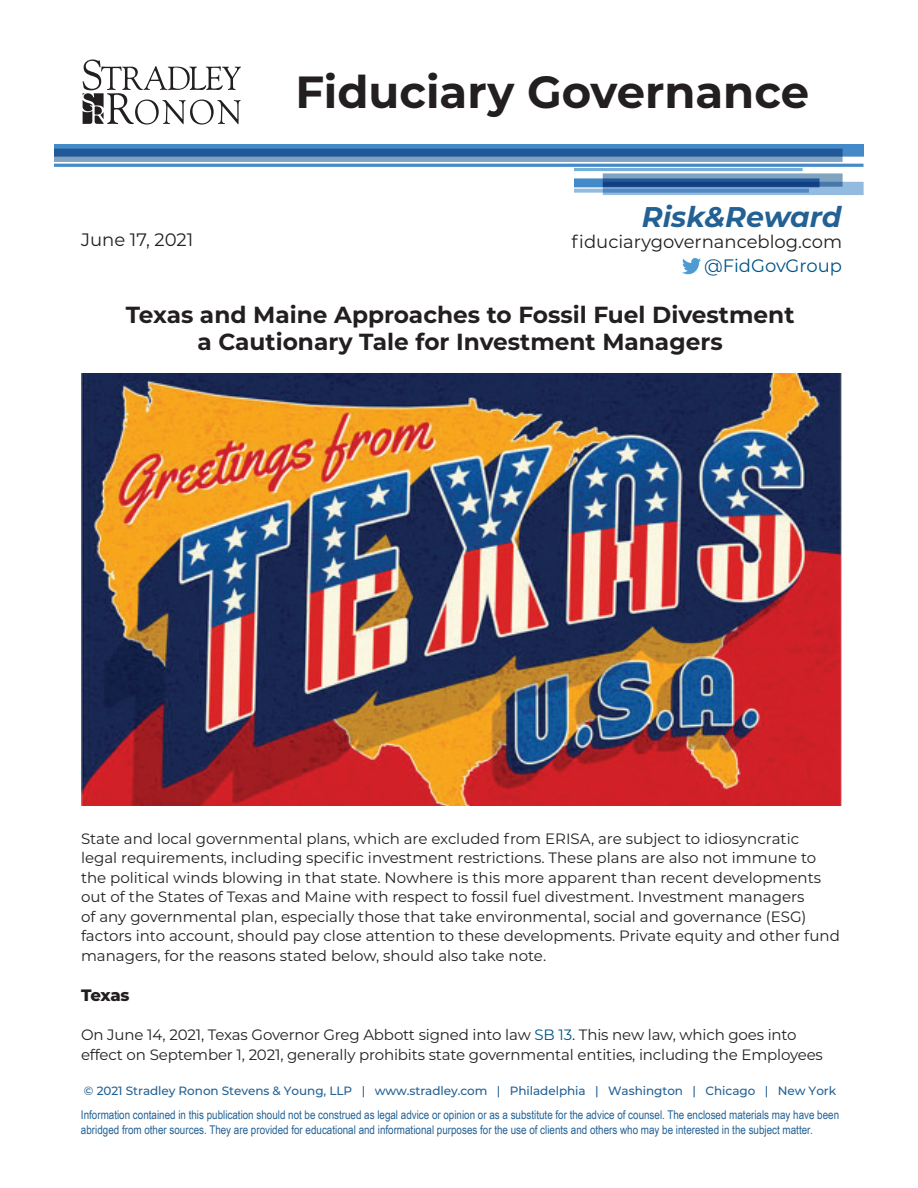
<style>
.page{position:relative;width:918px;height:1188px;background:#fff}
.page>*{position:absolute;margin:0;border:0;box-sizing:border-box;transform-origin:0 0}
.t1{font:700 45px "Montserrat";color:#231f20}
.t2{font:italic 700 28.5px "Montserrat";color:#236194}
.t3{font:700 23.25px/27px "Montserrat";color:#231f20;text-align:center}
.t4{font:18px "Montserrat";color:#231f20}
.t5{font:18px "Montserrat";color:#005487}
.t6{font:800 16.5px "Montserrat";letter-spacing:-.025em;color:#231f20}
.t7{font:15px/19.5px "Montserrat";color:#231f20}
.t8{font:12px/14.2px "Arial Narrow";color:#236194}
.t9{font:500 12px "Montserrat";letter-spacing:-.005em;color:#236194}
.s1{color:#005487}
</style>
<div class="page">
<svg style="left:603px;top:187px;width:261px;height:8px"></svg>
<svg style="left:574px;top:189px;width:235px;height:4px"></svg>
<svg style="left:54px;top:144px;width:810px;height:43px;background:#5e8dbc"></svg>
<div style="left:54px;top:167px;width:520px;height:34px;background:#fff"></div>
<svg style="left:83px;top:60px;width:158px;height:65px"></svg>
<img style="left:682px;top:257px;width:19px;height:18px">
<img style="left:81px;top:373px;width:761px;height:432px">
<h1 class="t1" style="left:296px;top:60px;width:515px">Fiduciary Governance</h1>
<p class="t4" style="left:81px;top:227px;width:114px">June 17, 2021</p>
<h2 class="t2" style="left:642px;top:196px;width:201px">Risk&amp;Reward</h2>
<p class="t4" style="left:572px;top:230px;width:272px">fiduciarygovernanceblog.com</p>
<p class="t5" style="left:704px;top:254px;width:139px">@FidGovGroup</p>
<h3 class="t3" style="left:126px;top:300px;width:670px">Texas and Maine Approaches to Fossil Fuel Divestment a Cautionary Tale for Investment Managers</h3>
<p class="t7" style="left:81px;top:828px;width:760px">State and local governmental plans, which are excluded from ERISA, are subject to idiosyncratic<br>legal requirements, including specific investment restrictions. These plans are also not immune to the political winds blowing in that state. Nowhere is this more apparent than recent developments out of the States of Texas and Maine with respect to fossil fuel divestment. Investment managers<br>of any governmental plan, especially those that take environmental, social and governance (ESG) factors into account, should pay close attention to these developments. Private equity and other fund managers, for the reasons stated below, should also take note.</p>
<p class="t6" style="left:81px;top:983px;width:50px">Texas</p>
<p class="t7" style="left:81px;top:1025px;width:743px">On June 14, 2021, Texas Governor Greg Abbott signed into law <span class="s1">SB 13</span>. This new law, which goes into effect on September 1, 2021, generally prohibits state governmental entities, including the Employees</p>
<p class="t9" style="left:84px;top:1082px;width:754px">© 2021 Stradley Ronon Stevens &amp; Young, LLP | www.stradley.com | Philadelphia | Washington | Chicago | New York</p>
<p class="t8" style="left:81px;top:1108px;width:760px">Information contained in this publication should not be construed as legal advice or opinion or as a substitute for the advice of counsel. The enclosed materials may have been abridged from other sources. They are provided for educational and informational purposes for the use of clients and others who may be interested in the subject matter.</p>
</div>
